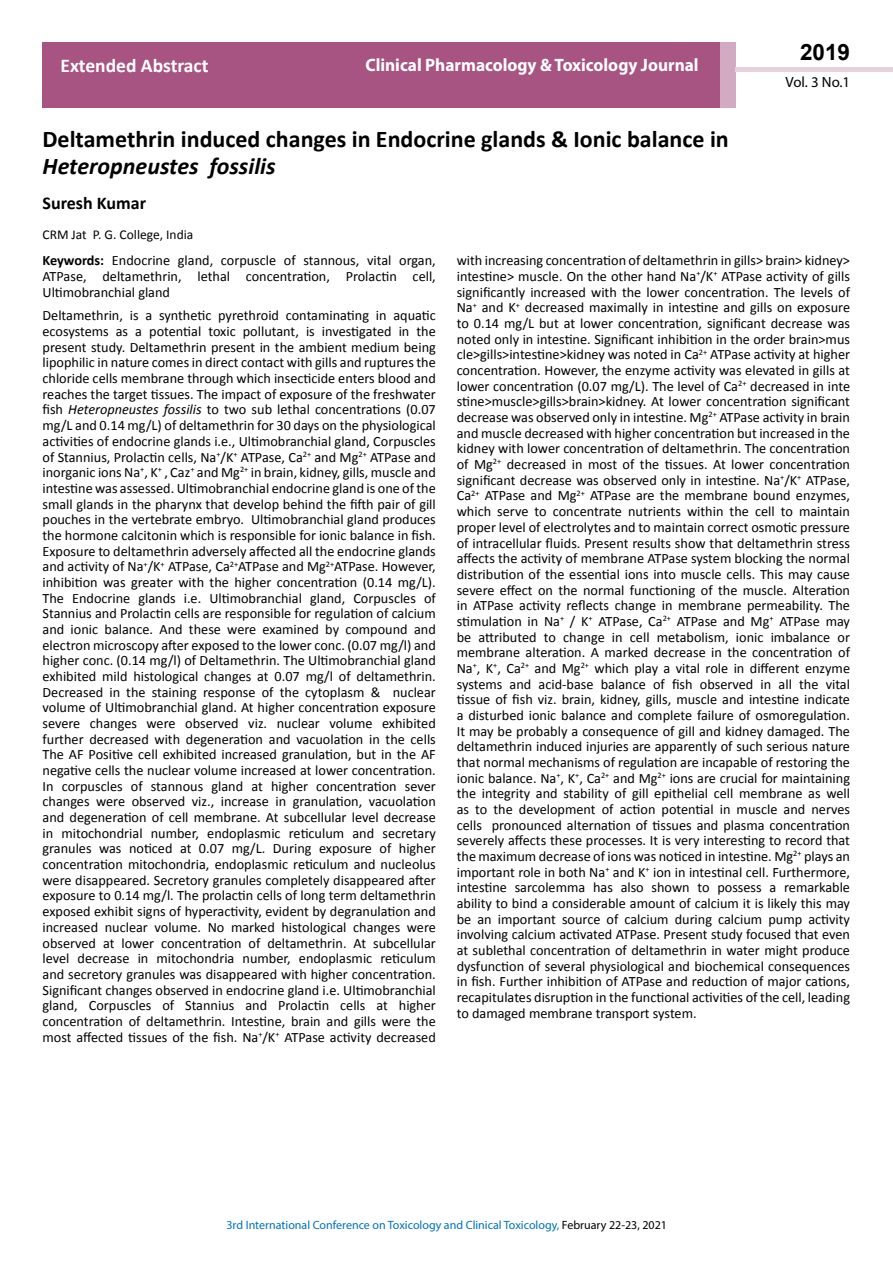
<style>
.page{position:relative;width:893px;height:1263px;background:#fff}
.page>*{position:absolute;margin:0;border:0;box-sizing:border-box;transform-origin:0 0}
.t1{font:700 24px "Calibri";color:#000}
.t2{font:italic 700 24px "Calibri";color:#000}
.t3{font:700 22.5px "Arial";color:#000}
.t4{font:700 19.5px "Calibri";color:#fff}
.t5{font:700 18px "Myriad Pro";color:#fff;scale:.96 1}
.t6{font:700 18px "Calibri";color:#000}
.t7{font:14.85px "Myriad Pro";color:#000}
.t8{font:14.25px/15.8px "Calibri";color:#000;text-align:justify}
.t9{font:13.5px "Calibri";color:#000}
.t10{font:12px "Myriad Pro";color:#0072bc}
.s1{font-weight:700}
.s2{font-style:italic}
.s3{color:#000}
</style>
<div class="page">
<div style="left:43px;top:42px;width:678px;height:66px;background:#a75483"></div>
<div style="left:720px;top:42px;width:16px;height:66px;background:#d2aac1"></div>
<hr style="left:736px;top:68px;width:157px;height:4px;background:#e6d1dd">
<h3 class="t4" style="left:61px;top:53px;width:149px">Extended Abstract</h3>
<p class="t5" style="left:365px;top:53px;width:349px">Clinical Pharmacology &amp; Toxicology Journal</p>
<h2 class="t3" style="left:800px;top:37px;width:52px">2019</h2>
<p class="t7" style="left:786px;top:72px;width:66px">Vol. 3 No.1</p>
<h1 class="t1" style="left:43px;top:124px;width:688px">Deltamethrin induced changes in Endocrine glands &amp; Ionic balance in</h1>
<h1 class="t2" style="left:43px;top:151px;width:235px">Heteropneustes fossilis</h1>
<p class="t6" style="left:43px;top:192px;width:105px">Suresh Kumar</p>
<p class="t9" style="left:43px;top:226px;width:152px">CRM Jat P. G. College, India</p>
<p class="t8" style="left:43px;top:253px;width:395px"><span class="s1">Keywords:</span> Endocrine gland, corpuscle of stannous, vital organ, ATPase, deltamethrin, lethal concentration, Prolactin cell, Ultimobranchial gland</p>
<p class="t8" style="left:43px;top:308px;width:395px">Deltamethrin, is a synthetic pyrethroid contaminating in aquatic ecosystems as a potential toxic pollutant, is investigated in the present study. Deltamethrin present in the ambient medium being lipophilic in nature comes in direct contact with gills and ruptures the chloride cells membrane through which insecticide enters blood and reaches the target tissues. The impact of exposure of the freshwater fish <span class="s2">Heteropneustes fossilis</span> to two sub lethal concentrations (0.07 mg/L and 0.14 mg/L) of deltamethrin for 30 days on the physiological activities of endocrine glands i.e., Ultimobranchial gland, Corpuscles of Stannius, Prolactin cells, Na<sup>+</sup>/K<sup>+</sup> ATPase, Ca<sup>2+</sup> and Mg<sup>2+</sup> ATPase and inorganic ions Na<sup>+</sup>, K<sup>+</sup> , Caz<sup>+</sup> and Mg<sup>2+</sup> in brain, kidney, gills, muscle and intestine was assessed. Ultimobranchial endocrine gland is one of the small glands in the pharynx that develop behind the fifth pair of gill pouches in the vertebrate embryo. Ultimobranchial gland produces the hormone calcitonin which is responsible for ionic balance in fish.<br>Exposure to deltamethrin adversely affected all the endocrine glands and activity of Na<sup>+</sup>/K<sup>+</sup> ATPase, Ca<sup>2+</sup>ATPase and Mg<sup>2+</sup>ATPase. However, inhibition was greater with the higher concentration (0.14 mg/L).<br>The Endocrine glands i.e. Ultimobranchial gland, Corpuscles of Stannius and Prolactin cells are responsible for regulation of calcium and ionic balance. And these were examined by compound and electron microscopy after exposed to the lower conc. (0.07 mg/l) and higher conc. (0.14 mg/l) of Deltamethrin. The Ultimobranchial gland exhibited mild histological changes at 0.07 mg/l of deltamethrin.<br>Decreased in the staining response of the cytoplasm &amp; nuclear volume of Ultimobranchial gland. At higher concentration exposure severe changes were observed viz. nuclear volume exhibited further decreased with degeneration and vacuolation in the cells The AF Positive cell exhibited increased granulation, but in the AF negative cells the nuclear volume increased at lower concentration.<br>In corpuscles of stannous gland at higher concentration sever changes were observed viz., increase in granulation, vacuolation and degeneration of cell membrane. At subcellular level decrease in mitochondrial number, endoplasmic reticulum and secretary granules was noticed at 0.07 mg/L. During exposure of higher concentration mitochondria, endoplasmic reticulum and nucleolus were disappeared. Secretory granules completely disappeared after exposure to 0.14 mg/l. The prolactin cells of long term deltamethrin exposed exhibit signs of hyperactivity, evident by degranulation and increased nuclear volume. No marked histological changes were observed at lower concentration of deltamethrin. At subcellular level decrease in mitochondria number, endoplasmic reticulum and secretory granules was disappeared with higher concentration.<br>Significant changes observed in endocrine gland i.e. Ultimobranchial gland, Corpuscles of Stannius and Prolactin cells at higher concentration of deltamethrin. Intestine, brain and gills were the most affected tissues of the fish. Na<sup>+</sup>/K<sup>+</sup> ATPase activity decreased</p>
<p class="t8" style="left:457px;top:253px;width:395px">with increasing concentration of deltamethrin in gills&gt; brain&gt; kidney&gt; intestine&gt; muscle. On the other hand Na<sup>+</sup>/K<sup>+</sup> ATPase activity of gills significantly increased with the lower concentration. The levels of Na<sup>+</sup> and K<sup>+</sup> decreased maximally in intestine and gills on exposure to 0.14 mg/L but at lower concentration, significant decrease was noted only in intestine. Significant inhibition in the order brain&gt;mus cle&gt;gills&gt;intestine&gt;kidney was noted in Ca<sup>2+</sup> ATPase activity at higher concentration. However, the enzyme activity was elevated in gills at lower concentration (0.07 mg/L). The level of Ca<sup>2+</sup> decreased in inte stine&gt;muscle&gt;gills&gt;brain&gt;kidney. At lower concentration significant decrease was observed only in intestine. Mg<sup>2+</sup> ATPase activity in brain and muscle decreased with higher concentration but increased in the kidney with lower concentration of deltamethrin. The concentration of Mg<sup>2+</sup> decreased in most of the tissues. At lower concentration significant decrease was observed only in intestine. Na<sup>+</sup>/K<sup>+</sup> ATPase, Ca<sup>2+</sup> ATPase and Mg<sup>2+</sup> ATPase are the membrane bound enzymes, which serve to concentrate nutrients within the cell to maintain proper level of electrolytes and to maintain correct osmotic pressure of intracellular fluids. Present results show that deltamethrin stress affects the activity of membrane ATPase system blocking the normal distribution of the essential ions into muscle cells. This may cause severe effect on the normal functioning of the muscle. Alteration in ATPase activity reflects change in membrane permeability. The stimulation in Na<sup>+</sup> / K<sup>+</sup> ATPase, Ca<sup>2+</sup> ATPase and Mg<sup>+</sup> ATPase may be attributed to change in cell metabolism, ionic imbalance or membrane alteration. A marked decrease in the concentration of Na<sup>+</sup>, K<sup>+</sup>, Ca<sup>2+</sup> and Mg<sup>2+</sup> which play a vital role in different enzyme systems and acid-base balance of fish observed in all the vital tissue of fish viz. brain, kidney, gills, muscle and intestine indicate a disturbed ionic balance and complete failure of osmoregulation.<br>It may be probably a consequence of gill and kidney damaged. The deltamethrin induced injuries are apparently of such serious nature that normal mechanisms of regulation are incapable of restoring the ionic balance. Na<sup>+</sup>, K<sup>+</sup>, Ca<sup>2+</sup> and Mg<sup>2+</sup> ions are crucial for maintaining the integrity and stability of gill epithelial cell membrane as well as to the development of action potential in muscle and nerves cells pronounced alternation of tissues and plasma concentration severely affects these processes. It is very interesting to record that the maximum decrease of ions was noticed in intestine. Mg<sup>2+</sup> plays an important role in both Na<sup>+</sup> and K<sup>+</sup> ion in intestinal cell. Furthermore, intestine sarcolemma has also shown to possess a remarkable ability to bind a considerable amount of calcium it is likely this may be an important source of calcium during calcium pump activity involving calcium activated ATPase. Present study focused that even at sublethal concentration of deltamethrin in water might produce dysfunction of several physiological and biochemical consequences in fish. Further inhibition of ATPase and reduction of major cations, recapitulates disruption in the functional activities of the cell, leading to damaged membrane transport system.</p>
<p class="t10" style="left:226px;top:1218px;width:442px">3rd International Conference on Toxicology and Clinical Toxicology, <span class="s3">February 22-23, 2021</span></p>
</div>
